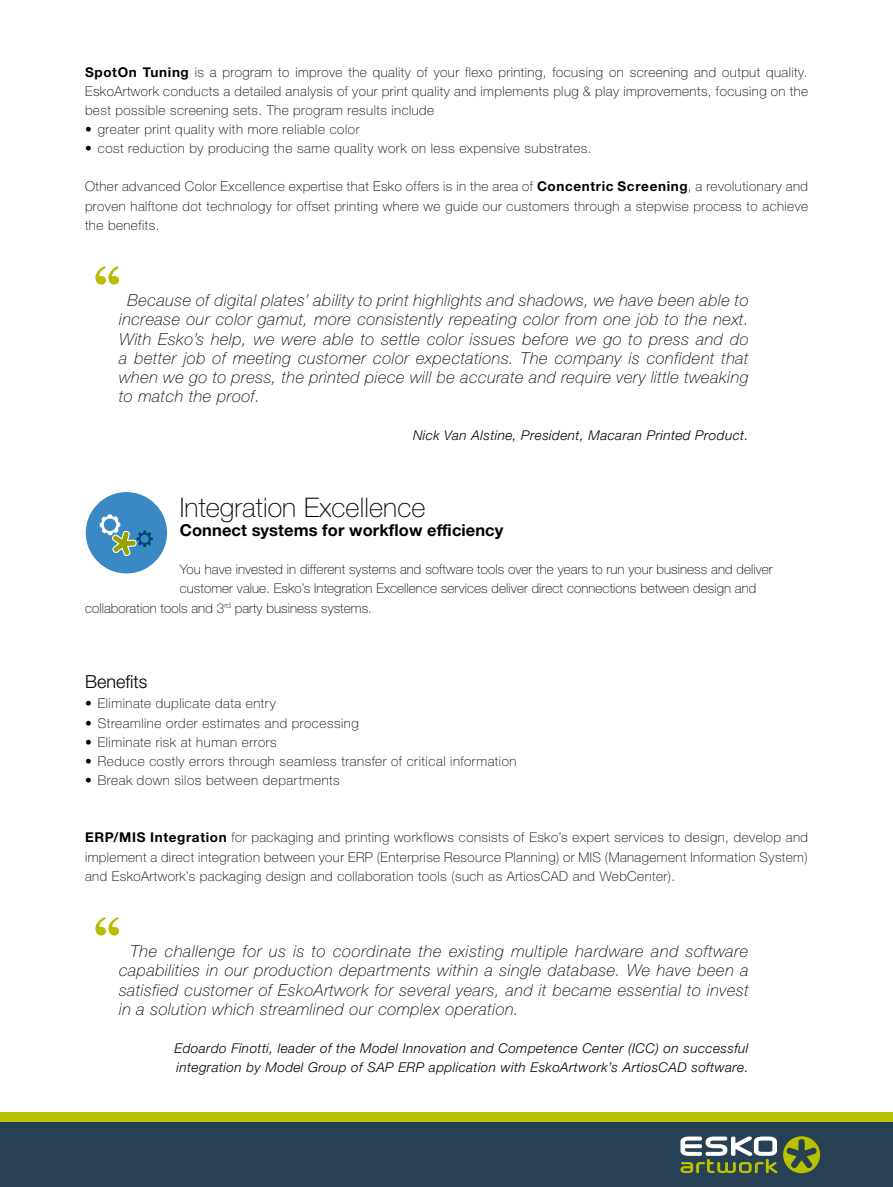
<style>
.page{position:relative;width:893px;height:1187px;background:#fff}
.page>*{position:absolute;margin:0;border:0;box-sizing:border-box;transform-origin:0 0}
.t1{font:700 54px "Georgia";color:#b8bd00}
.t2{font:100 27px "Helvetica Neue LT Std";letter-spacing:.005em;color:#000}
.t3{font:300 18px "Helvetica Neue LT Std";color:#000}
.t4{font:italic 100 16.5px/19.2px "Helvetica Neue LT Std";letter-spacing:.035em;color:#000;text-align:justify}
.t5{font:700 16.5px "Helvetica Neue LT Std";letter-spacing:.005em;color:#000}
.t6{font:100 13.5px/19.2px "Helvetica Neue LT Std";letter-spacing:.035em;color:#000;text-align:justify}
.t7{font:100 13.5px "Helvetica Neue LT Std";letter-spacing:.005em;color:#000}
.t8{font:italic 300 13.5px/19.2px "Helvetica Neue LT Std";letter-spacing:.035em;color:#000}
.s1{font-weight:700}
</style>
<div class="page">
<div style="left:0;top:1112px;width:893px;height:74px;background:#284053"></div>
<svg style="left:783px;top:1136px;width:37px;height:37px"></svg>
<svg style="left:680px;top:1136px;width:97px;height:37px"></svg>
<div style="left:0;top:1111px;width:893px;height:10px;background:#b8c200"></div>
<div style="left:86px;top:492px;width:81px;height:81px;background:#3b89c4;border-radius:50%"></div>
<svg style="left:100px;top:514px;width:53px;height:42px"></svg>
<p class="t6" style="left:85px;top:62px;width:725px"><span class="s1">SpotOn Tuning</span> is a program to improve the quality of your flexo printing, focusing on screening and output quality.<br>EskoArtwork conducts a detailed analysis of your print quality and implements plug &amp; play improvements, focusing on the best possible screening sets. The program results include</p>
<p class="t6" style="left:85px;top:120px;width:276px">• greater print quality with more reliable color</p>
<p class="t6" style="left:85px;top:139px;width:508px">• cost reduction by producing the same quality work on less expensive substrates.</p>
<p class="t6" style="left:85px;top:177px;width:725px">Other advanced Color Excellence expertise that Esko offers is in the area of <span class="s1">Concentric Screening</span>, a revolutionary and proven halftone dot technology for offset printing where we guide our customers through a stepwise process to achieve the benefits.</p>
<h1 class="t1" style="left:94px;top:257px;width:30px">“</h1>
<p class="t4" style="left:119px;top:291px;width:631px;text-indent:8px">Because of digital plates’ ability to print highlights and shadows, we have been able to increase our color gamut, more consistently repeating color from one job to the next.<br>With Esko’s help, we were able to settle color issues before we go to press and do a better job of meeting customer color expectations. The company is confident that when we go to press, the printed piece will be accurate and require very little tweaking to match the proof.</p>
<p class="t8" style="left:413px;top:426px;width:337px">Nick Van Alstine, President, Macaran Printed Product.</p>
<h2 class="t2" style="left:180px;top:492px;width:247px">Integration Excellence</h2>
<p class="t5" style="left:180px;top:520px;width:325px">Connect systems for workflow efficiency</p>
<p class="t7" style="left:180px;top:562px;width:594px">You have invested in different systems and software tools over the years to run your business and deliver</p>
<p class="t7" style="left:180px;top:581px;width:578px">customer value. Esko’s Integration Excellence services deliver direct connections between design and</p>
<p class="t7" style="left:85px;top:600px;width:288px">collaboration tools and 3<sup>rd</sup> party business systems.</p>
<h3 class="t3" style="left:85px;top:670px;width:64px">Benefits</h3>
<p class="t6" style="left:85px;top:694px;width:192px">• Eliminate duplicate data entry</p>
<p class="t6" style="left:85px;top:713px;width:275px">• Streamline order estimates and processing</p>
<p class="t6" style="left:85px;top:732px;width:193px">• Eliminate risk at human errors</p>
<p class="t6" style="left:85px;top:751px;width:433px">• Reduce costly errors through seamless transfer of critical information</p>
<p class="t6" style="left:85px;top:770px;width:256px">• Break down silos between departments</p>
<p class="t6" style="left:85px;top:827px;width:725px"><span class="s1">ERP/MIS Integration</span> for packaging and printing workflows consists of Esko’s expert services to design, develop and implement a direct integration between your ERP (Enterprise Resource Planning) or MIS (Management Information System) and EskoArtwork’s packaging design and collaboration tools (such as ArtiosCAD and WebCenter).</p>
<h1 class="t1" style="left:94px;top:907px;width:30px">“</h1>
<p class="t4" style="left:119px;top:941px;width:631px;text-indent:11px">The challenge for us is to coordinate the existing multiple hardware and software capabilities in our production departments within a single database. We have been a satisfied customer of EskoArtwork for several years, and it became essential to invest in a solution which streamlined our complex operation.</p>
<p class="t8" style="left:175px;top:1038px;width:575px">Edoardo Finotti, leader of the Model Innovation and Competence Center (ICC) on successful integration by Model Group of SAP ERP application with EskoArtwork’s ArtiosCAD software.</p>
</div>
